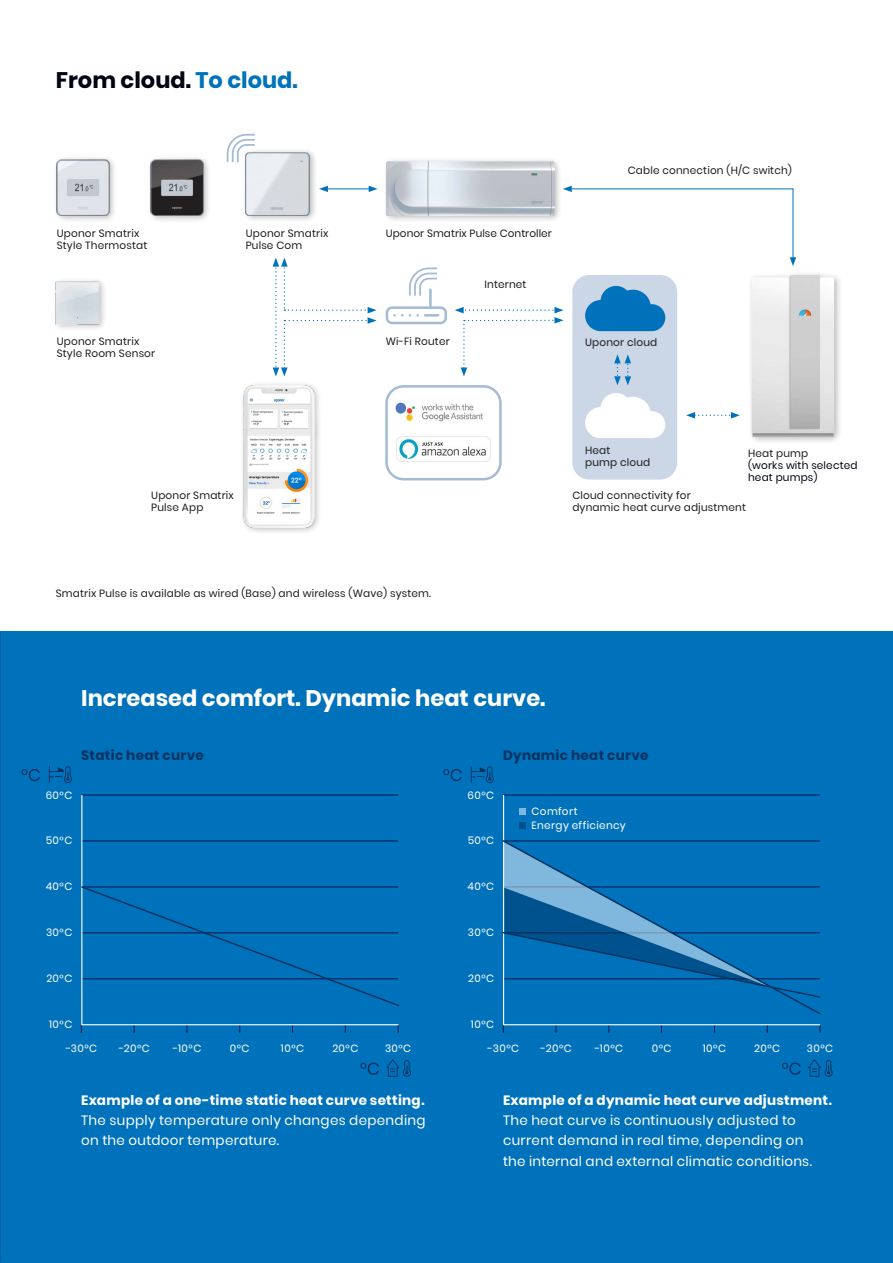
<style>
.page{position:relative;width:893px;height:1263px;background:#fff}
.page>*{position:absolute;margin:0;border:0;box-sizing:border-box;transform-origin:0 0}
.Subhead_-_15pt{font:700 22.5px "Poppins";color:#fff}
.Subhead_-_15pt-2{font:700 22.5px "Poppins";color:#000413}
.Body_Copy_-_9pt{font:13.5px/20.2px "Poppins";letter-spacing:.02em;color:#fff;text-align:justify}
.Body_Copy_-_9pt-2{font:700 13.5px "Poppins";letter-spacing:.025em;color:#003361}
._01_Tx{font:10.5px/12px "Poppins";letter-spacing:.015em;color:#1d1d1b}
.Body_Copy_-_9pt-3{font:10.5px "Poppins";letter-spacing:.035em;color:#fff}
._01_Tx-2{font:10.5px/12px "Poppins";letter-spacing:.015em;color:#000413}
.s1{color:#0072bb}
.s2{font-weight:700}
</style>
<div class="page">
<div style="left:0;top:631px;width:893px;height:632px;background:#0072bb"></div>
<svg style="left:21px;top:769px;width:19px;height:12px"></svg>
<svg style="left:49px;top:766px;width:23px;height:17px"></svg>
<svg style="left:443px;top:769px;width:19px;height:12px"></svg>
<svg style="left:471px;top:766px;width:23px;height:17px"></svg>
<svg style="left:782px;top:1062px;width:19px;height:13px"></svg>
<svg style="left:808px;top:1059px;width:25px;height:18px"></svg>
<svg style="left:360px;top:1059px;width:51px;height:18px"></svg>
<svg style="left:81px;top:794px;width:318px;height:232px"></svg>
<svg style="left:502px;top:794px;width:319px;height:232px"></svg>
<svg style="left:81px;top:885px;width:319px;height:122px"></svg>
<svg style="left:502px;top:839px;width:319px;height:177px"></svg>
<div style="left:385px;top:385px;width:117px;height:95px;border:3px solid #a5bcd4;border-radius:17px"></div>
<div style="left:748px;top:270px;width:94px;height:174px;background:#1d1d1b;opacity:.3"></div>
<img style="left:752px;top:275px;width:82px;height:162px">
<div style="left:240px;top:381px;width:83px;height:154px;background:#1d1d1b;opacity:.3"></div>
<img style="left:244px;top:386px;width:71px;height:142px">
<div style="left:147px;top:155px;width:65px;height:68px;background:#1d1d1b;opacity:.3"></div>
<img style="left:151px;top:160px;width:52px;height:56px">
<div style="left:383px;top:157px;width:179px;height:67px;background:#1d1d1b;opacity:.3"></div>
<img style="left:386px;top:162px;width:168px;height:54px">
<div style="left:242px;top:147px;width:76px;height:76px;background:#1d1d1b;opacity:.3"></div>
<img style="left:246px;top:152px;width:64px;height:64px">
<div style="left:53px;top:155px;width:65px;height:68px;background:#1d1d1b;opacity:.3"></div>
<img style="left:57px;top:160px;width:52px;height:56px">
<div style="left:53px;top:277px;width:54px;height:54px;background:#1d1d1b;opacity:.3"></div>
<img style="left:56px;top:281px;width:43px;height:43px">
<div style="left:572px;top:275px;width:105px;height:205px;background:#cbd6e6;border-radius:17px"></div>
<svg style="left:585px;top:393px;width:80px;height:45px"></svg>
<svg style="left:273px;top:258px;width:104px;height:118px"></svg>
<svg style="left:614px;top:354px;width:17px;height:31px"></svg>
<svg style="left:686px;top:412px;width:54px;height:6px"></svg>
<svg style="left:455px;top:307px;width:108px;height:69px"></svg>
<svg style="left:563px;top:186px;width:233px;height:80px"></svg>
<hr style="left:325px;top:188px;width:46px;height:1px;background:#0072bb">
<svg style="left:369px;top:186px;width:9px;height:6px"></svg>
<svg style="left:319px;top:186px;width:9px;height:6px"></svg>
<svg style="left:226px;top:133px;width:31px;height:31px"></svg>
<svg style="left:409px;top:267px;width:28px;height:29px"></svg>
<hr style="left:429px;top:288px;width:3px;height:21px;background:#a5bcd4">
<svg style="left:386px;top:306px;width:61px;height:18px"></svg>
<img style="left:395px;top:402px;width:88px;height:20px">
<img style="left:396px;top:436px;width:95px;height:26px">
<svg style="left:585px;top:286px;width:80px;height:45px"></svg>
<p class="Subhead_-_15pt-2" style="left:56px;top:67px;width:244px">From cloud. <span class="s1">To cloud.</span></p>
<p class="_01_Tx" style="left:628px;top:165px;width:166px">Cable connection (H/C switch)</p>
<p class="_01_Tx" style="left:57px;top:227px;width:92px">Uponor Smatrix<br>Style Thermostat</p>
<p class="_01_Tx" style="left:246px;top:227px;width:84px">Uponor Smatrix</p>
<p class="_01_Tx" style="left:246px;top:239px;width:58px">Pulse Com</p>
<p class="_01_Tx" style="left:386px;top:227px;width:168px">Uponor Smatrix Pulse Controller</p>
<p class="_01_Tx" style="left:484px;top:278px;width:44px">Internet</p>
<p class="_01_Tx" style="left:57px;top:336px;width:100px">Uponor Smatrix<br>Style Room Sensor</p>
<p class="_01_Tx" style="left:386px;top:335px;width:66px">Wi-Fi Router</p>
<p class="_01_Tx" style="left:585px;top:337px;width:74px">Uponor cloud</p>
<p class="_01_Tx" style="left:151px;top:489px;width:84px">Uponor Smatrix</p>
<p class="_01_Tx" style="left:151px;top:501px;width:54px">Pulse App</p>
<p class="_01_Tx" style="left:56px;top:587px;width:377px">Smatrix Pulse is available as wired (Base) and wireless (Wave) system.</p>
<p class="_01_Tx" style="left:585px;top:444px;width:67px">Heat<br>pump cloud</p>
<p class="_01_Tx" style="left:748px;top:447px;width:62px">Heat pump</p>
<p class="_01_Tx-2" style="left:748px;top:459px;width:111px">(works with selected heat pumps)</p>
<p class="_01_Tx" style="left:572px;top:489px;width:175px">Cloud connectivity for<br>dynamic heat curve adjustment</p>
<p class="Subhead_-_15pt" style="left:81px;top:685px;width:466px">Increased comfort. Dynamic heat curve.</p>
<p class="Body_Copy_-_9pt-2" style="left:81px;top:748px;width:124px">Static heat curve</p>
<p class="Body_Copy_-_9pt-2" style="left:503px;top:748px;width:147px">Dynamic heat curve</p>
<p class="Body_Copy_-_9pt-3" style="left:46px;top:789px;width:28px">60°C</p>
<p class="Body_Copy_-_9pt-3" style="left:468px;top:789px;width:28px">60°C</p>
<p class="Body_Copy_-_9pt-3" style="left:46px;top:835px;width:28px">50°C</p>
<p class="Body_Copy_-_9pt-3" style="left:468px;top:835px;width:28px">50°C</p>
<p class="Body_Copy_-_9pt-3" style="left:532px;top:805px;width:48px">Comfort</p>
<p class="Body_Copy_-_9pt-3" style="left:532px;top:819px;width:96px">Energy efficiency</p>
<p class="Body_Copy_-_9pt-3" style="left:46px;top:881px;width:28px">40°C</p>
<p class="Body_Copy_-_9pt-3" style="left:468px;top:881px;width:28px">40°C</p>
<p class="Body_Copy_-_9pt-3" style="left:46px;top:926px;width:28px">30°C</p>
<p class="Body_Copy_-_9pt-3" style="left:468px;top:926px;width:28px">30°C</p>
<p class="Body_Copy_-_9pt-3" style="left:46px;top:972px;width:28px">20°C</p>
<p class="Body_Copy_-_9pt-3" style="left:468px;top:972px;width:28px">20°C</p>
<p class="Body_Copy_-_9pt-3" style="left:49px;top:1018px;width:25px">10°C</p>
<p class="Body_Copy_-_9pt-3" style="left:471px;top:1018px;width:25px">10°C</p>
<p class="Body_Copy_-_9pt-3" style="left:65px;top:1042px;width:33px">−30°C</p>
<p class="Body_Copy_-_9pt-3" style="left:487px;top:1042px;width:33px">−30°C</p>
<p class="Body_Copy_-_9pt-3" style="left:118px;top:1042px;width:33px">−20°C</p>
<p class="Body_Copy_-_9pt-3" style="left:173px;top:1042px;width:30px">−10°C</p>
<p class="Body_Copy_-_9pt-3" style="left:230px;top:1042px;width:21px">0°C</p>
<p class="Body_Copy_-_9pt-3" style="left:281px;top:1042px;width:25px">10°C</p>
<p class="Body_Copy_-_9pt-3" style="left:332px;top:1042px;width:28px">20°C</p>
<p class="Body_Copy_-_9pt-3" style="left:385px;top:1042px;width:28px">30°C</p>
<p class="Body_Copy_-_9pt-3" style="left:540px;top:1042px;width:33px">−20°C</p>
<p class="Body_Copy_-_9pt-3" style="left:594px;top:1042px;width:30px">−10°C</p>
<p class="Body_Copy_-_9pt-3" style="left:652px;top:1042px;width:21px">0°C</p>
<p class="Body_Copy_-_9pt-3" style="left:703px;top:1042px;width:25px">10°C</p>
<p class="Body_Copy_-_9pt-3" style="left:754px;top:1042px;width:28px">20°C</p>
<p class="Body_Copy_-_9pt-3" style="left:807px;top:1042px;width:28px">30°C</p>
<p class="Body_Copy_-_9pt" style="left:81px;top:1090px;width:346px"><span class="s2">Example of a one-time static heat curve setting.<br></span>The supply temperature only changes depending on the outdoor temperature.</p>
<p class="Body_Copy_-_9pt" style="left:503px;top:1090px;width:330px;text-align:left"><span class="s2">Example of a dynamic heat curve adjustment.<br></span>The heat curve is continuously adjusted to current demand in real time, depending on<br>the internal and external climatic conditions.</p>
</div>
